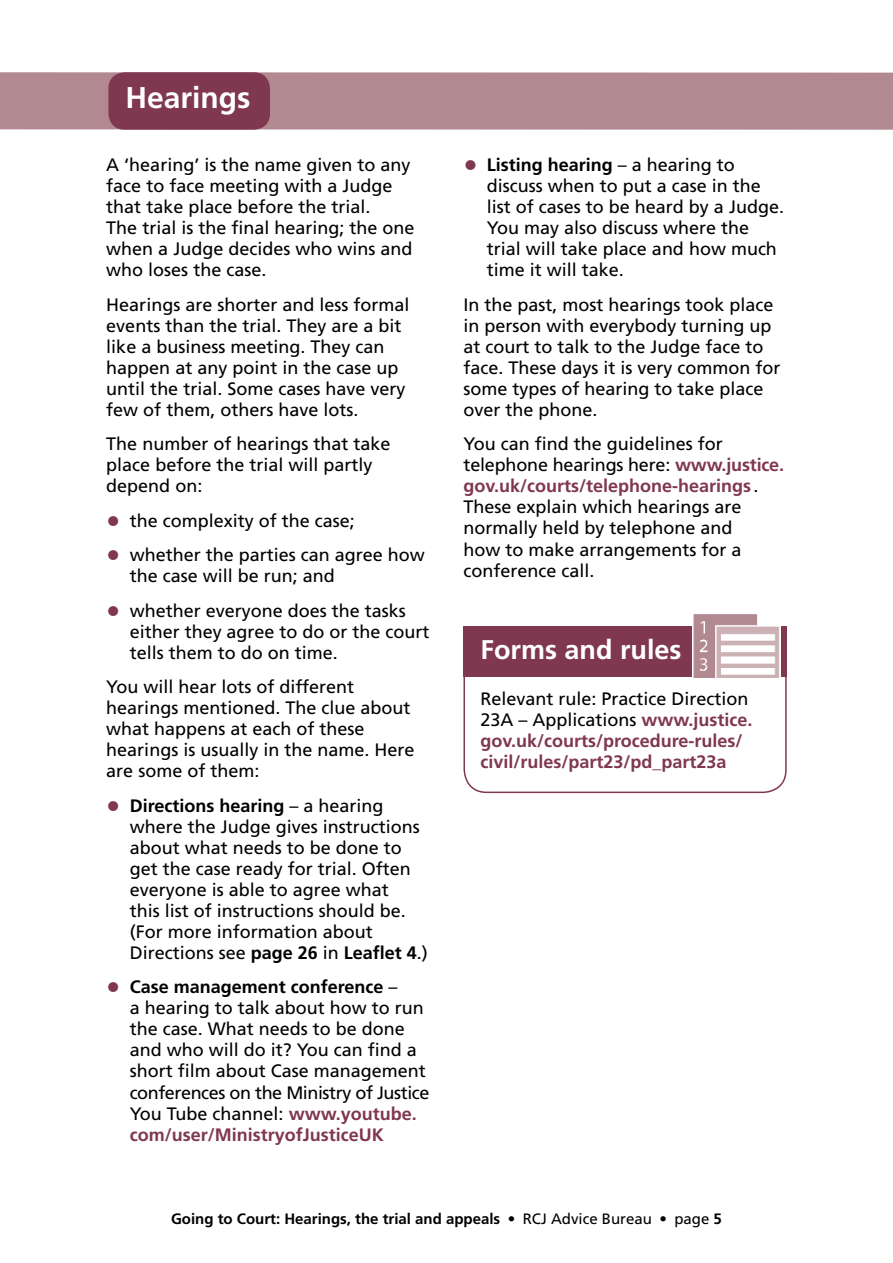
<style>
.page{position:relative;width:893px;height:1263px;background:#fff}
.page>*{position:absolute;margin:0;border:0;box-sizing:border-box;transform-origin:0 0}
.t1{font:700 30px "Frutiger LT Std";color:#fff}
.t2{font:700 27px "Frutiger LT Std";color:#fff}
.t3{font:18px/21px "Frutiger";color:#000}
.t4{font:700 18px/21px "Frutiger LT Std";color:#803750}
.t5{font:700 18px "Frutiger LT Std";color:#000}
.t6{font:700 15px "Frutiger LT Std";color:#000}
.s1{font-family:"Frutiger LT Std";font-weight:700;font-size:28.5px;color:#803750}
.s2{font-size:28.5px;color:#803750}
.s3{font-family:"Frutiger";font-weight:400}
.s4{font-family:"Frutiger LT Std";font-weight:700}
.s5{font-family:"Frutiger LT Std";font-weight:700;color:#803750}
.s6{font-family:"Frutiger";font-weight:400;color:#000}
</style>
<div class="page">
<div style="left:463px;top:626px;width:324px;height:51px;background:#803750"></div>
<div style="left:463px;top:626px;width:324px;height:167px;border:2px solid #803750;border-radius:23px"></div>
<img style="left:692px;top:614px;width:88px;height:63px">
<div style="left:0;top:72px;width:893px;height:58px;background:#b38991"></div>
<div style="left:108px;top:72px;width:162px;height:58px;background:#803750;border-radius:16px"></div>
<h1 class="t1" style="left:125px;top:80px;width:127px">Hearings</h1>
<p class="t3" style="left:106px;top:154px;width:310px">A ‘hearing’ is the name given to any face to face meeting with a Judge that take place before the trial.<br>The trial is the final hearing; the one when a Judge decides who wins and who loses the case.</p>
<p class="t3" style="left:106px;top:294px;width:305px">Hearings are shorter and less formal events than the trial. They are a bit like a business meeting. They can happen at any point in the case up until the trial. Some cases have very few of them, others have lots.</p>
<p class="t3" style="left:106px;top:434px;width:286px">The number of hearings that take place before the trial will partly depend on:</p>
<p class="t3" style="left:106px;top:510px;width:250px"><span class="s1">•</span> the complexity of the case;</p>
<p class="t3" style="left:130px;top:544px;width:297px;text-indent:-23px"><span class="s1">•</span> whether the parties can agree how the case will be run; and</p>
<p class="t3" style="left:130px;top:600px;width:301px;text-indent:-23px"><span class="s1">•</span> whether everyone does the tasks either they agree to do or the court tells them to do on time.</p>
<p class="t3" style="left:106px;top:676px;width:310px">You will hear lots of different hearings mentioned. The clue about what happens at each of these hearings is usually in the name. Here are some of them:</p>
<p class="t5" style="left:106px;top:795px;width:279px"><span class="s2">•</span> Directions hearing <span class="s3">– a hearing</span></p>
<p class="t3" style="left:130px;top:816px;width:300px">where the Judge gives instructions about what needs to be done to get the case ready for trial. Often everyone is able to agree what<br>this list of instructions should be. (For more information about<br>Directions see <span class="s4">page 26</span> in <span class="s4">Leaflet 4</span>.)</p>
<p class="t5" style="left:106px;top:976px;width:293px"><span class="s2">•</span> Case management conference <span class="s3">–</span></p>
<p class="t3" style="left:130px;top:997px;width:301px">a hearing to talk about how to run the case. What needs to be done and who will do it? You can find a short film about Case management conferences on the Ministry of Justice<br>You Tube channel: <span class="s5">www.youtube.</span></p>
<p class="t4" style="left:130px;top:1124px;width:255px">com/user/MinistryofJusticeUK</p>
<p class="t5" style="left:463px;top:154px;width:273px"><span class="s2">•</span> Listing hearing <span class="s3">– a hearing to</span></p>
<p class="t3" style="left:487px;top:175px;width:299px">discuss when to put a case in the list of cases to be heard by a Judge.<br>You may also discuss where the trial will take place and how much time it will take.</p>
<p class="t3" style="left:463px;top:294px;width:319px">In the past, most hearings took place in person with everybody turning up at court to talk to the Judge face to face. These days it is very common for some types of hearing to take place over the phone.</p>
<p class="t3" style="left:463px;top:433px;width:322px">You can find the guidelines for telephone hearings here: <span class="s5">www.justice.</span></p>
<p class="t4" style="left:463px;top:476px;width:296px">gov.uk/courts/telephone-hearings <span class="s6">.</span></p>
<p class="t3" style="left:463px;top:497px;width:280px">These explain which hearings are normally held by telephone and how to make arrangements for a conference call.</p>
<h2 class="t2" style="left:480px;top:633px;width:203px">Forms and rules</h2>
<p class="t3" style="left:480px;top:688px;width:274px">Relevant rule: Practice Direction<br>23A – Applications <span class="s5">www.justice.</span></p>
<p class="t4" style="left:480px;top:730px;width:264px">gov.uk/courts/procedure-rules/ civil/rules/part23/pd_part23a</p>
<p class="t6" style="left:171px;top:1209px;width:552px">Going to Court: Hearings, the trial and appeals <span class="s3">• RCJ Advice Bureau • page</span> 5</p>
</div>
